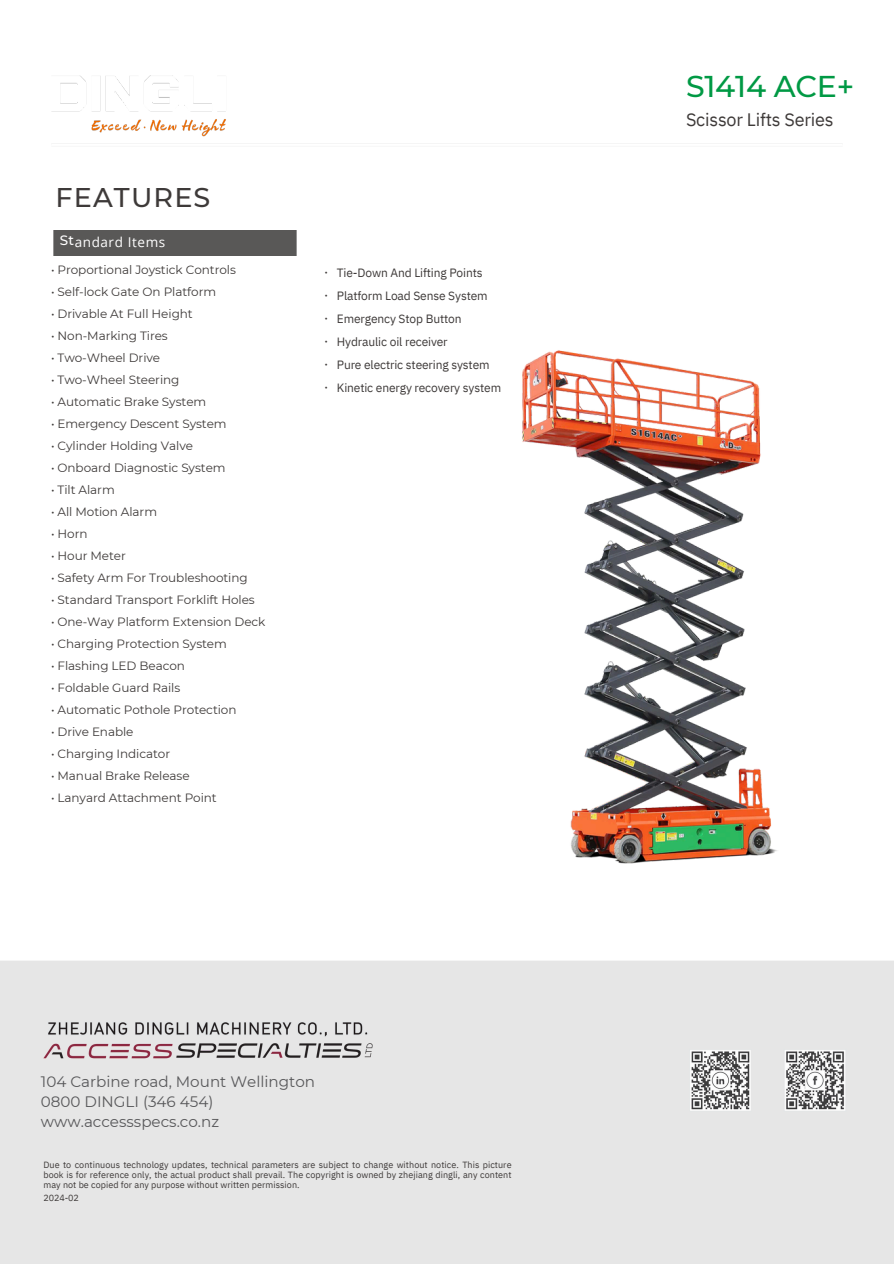
<style>
.page{position:relative;width:894px;height:1264px;background:#fff}
.page>*{position:absolute;margin:0;border:0;box-sizing:border-box;transform-origin:0 0}
.t1{font:500 30px "Montserrat";letter-spacing:-.01em;color:#094}
.t2{font:500 27px "Montserrat";letter-spacing:.045em;color:#3e3a39}
.t3{font:18px "IBM Plex Sans";letter-spacing:-.01em;color:#3e3a39}
.t4{font:15.15px/19.8px "Montserrat";color:#58585a}
.t5{font:13.5px "Open Sans";letter-spacing:.045em;color:#fff}
.t6{font:500 13.5px "Montserrat";color:#fff}
.t7{font:12px "Montserrat";letter-spacing:-.005em;color:#3e3a39}
.t8{font:12px "IBM Plex Sans";letter-spacing:-.01em;color:#3e3a39}
.t9{font:9px/10.2px "IBM Plex Sans";letter-spacing:.005em;color:#3e3a39;text-align:justify}
</style>
<div class="page">
<div style="left:53px;top:230px;width:244px;height:25px;background:#595857"></div>
<img style="left:51px;top:75px;width:175px;height:62px">
<img style="left:522px;top:350px;width:255px;height:514px">
<div style="left:0;top:961px;width:893px;height:302px;background:#e6e6e6"></div>
<img style="left:41px;top:1028px;width:334px;height:45px">
<p class="t2" style="left:55px;top:181px;width:156px">FEATURES</p>
<p class="t6" style="left:60px;top:232px;width:16px">St</p>
<h6 class="t5" style="left:75px;top:232px;width:92px">andard Items</h6>
<p class="t7" style="left:51px;top:262px;width:186px">• Proportional Joystick Controls</p>
<p class="t7" style="left:51px;top:284px;width:167px">• Self-lock Gate On Platform</p>
<p class="t7" style="left:51px;top:306px;width:143px">• Drivable At Full Height</p>
<p class="t7" style="left:51px;top:328px;width:118px">• Non-Marking Tires</p>
<p class="t7" style="left:51px;top:350px;width:111px">• Two-Wheel Drive</p>
<p class="t7" style="left:51px;top:372px;width:130px">• Two-Wheel Steering</p>
<p class="t7" style="left:51px;top:394px;width:157px">• Automatic Brake System</p>
<p class="t7" style="left:51px;top:416px;width:177px">• Emergency Descent System</p>
<p class="t7" style="left:51px;top:438px;width:143px">• Cylinder Holding Valve</p>
<p class="t7" style="left:51px;top:460px;width:176px">• Onboard Diagnostic System</p>
<p class="t7" style="left:51px;top:482px;width:65px">• Tilt Alarm</p>
<p class="t7" style="left:51px;top:504px;width:108px">• All Motion Alarm</p>
<p class="t7" style="left:51px;top:526px;width:38px">• Horn</p>
<p class="t7" style="left:51px;top:548px;width:76px">• Hour Meter</p>
<p class="t7" style="left:51px;top:570px;width:198px">• Safety Arm For Troubleshooting</p>
<p class="t7" style="left:51px;top:592px;width:205px">• Standard Transport Forklift Holes</p>
<p class="t7" style="left:51px;top:614px;width:216px">• One-Way Platform Extension Deck</p>
<p class="t7" style="left:51px;top:636px;width:177px">• Charging Protection System</p>
<p class="t7" style="left:51px;top:658px;width:135px">• Flashing LED Beacon</p>
<p class="t7" style="left:51px;top:680px;width:131px">• Foldable Guard Rails</p>
<p class="t7" style="left:51px;top:702px;width:187px">• Automatic Pothole Protection</p>
<h6 class="t7" style="left:51px;top:724px;width:84px">• Drive Enable</h6>
<h6 class="t7" style="left:51px;top:746px;width:121px">• Charging Indicator</h6>
<h6 class="t7" style="left:51px;top:768px;width:140px">• Manual Brake Release</h6>
<h6 class="t7" style="left:51px;top:790px;width:167px">• Lanyard Attachment Point</h6>
<p class="t7" style="left:324px;top:264px;width:5px">•</p>
<h6 class="t7" style="left:324px;top:287px;width:5px">•</h6>
<p class="t7" style="left:324px;top:310px;width:5px">•</p>
<p class="t7" style="left:324px;top:333px;width:5px">•</p>
<p class="t7" style="left:324px;top:356px;width:5px">•</p>
<p class="t7" style="left:324px;top:379px;width:5px">•</p>
<h6 class="t8" style="left:337px;top:265px;width:147px">Tie-Down And Lifting Points</h6>
<h6 class="t8" style="left:337px;top:288px;width:152px">Platform Load Sense System</h6>
<h6 class="t8" style="left:337px;top:311px;width:126px">Emergency Stop Button</h6>
<p class="t8" style="left:337px;top:334px;width:112px">Hydraulic oil receiver</p>
<p class="t8" style="left:337px;top:357px;width:154px">Pure electric steering system</p>
<h3 class="t8" style="left:337px;top:379px;width:166px">Kinetic energy recovery system</h3>
<p class="t4" style="left:41px;top:1071px;width:275px">104 Carbine road, Mount Wellington<br>0800 DINGLI (346 454) www.accessspecs.co.nz</p>
<h5 class="t9" style="left:43px;top:1159px;width:469px">Due to continuous technology updates, technical parameters are subject to change without notice. This picture book is for reference only, the actual product shall prevail. The copyright is owned by zhejiang dingli, any content may not be copied for any purpose without written permission.</h5>
<h6 class="t9" style="left:43px;top:1192px;width:37px">2024-02</h6>
<p class="t1" style="left:685px;top:68px;width:170px">S1414 ACE+</p>
<p class="t3" style="left:685px;top:107px;width:149px">Scissor Lifts Series</p>
</div>
